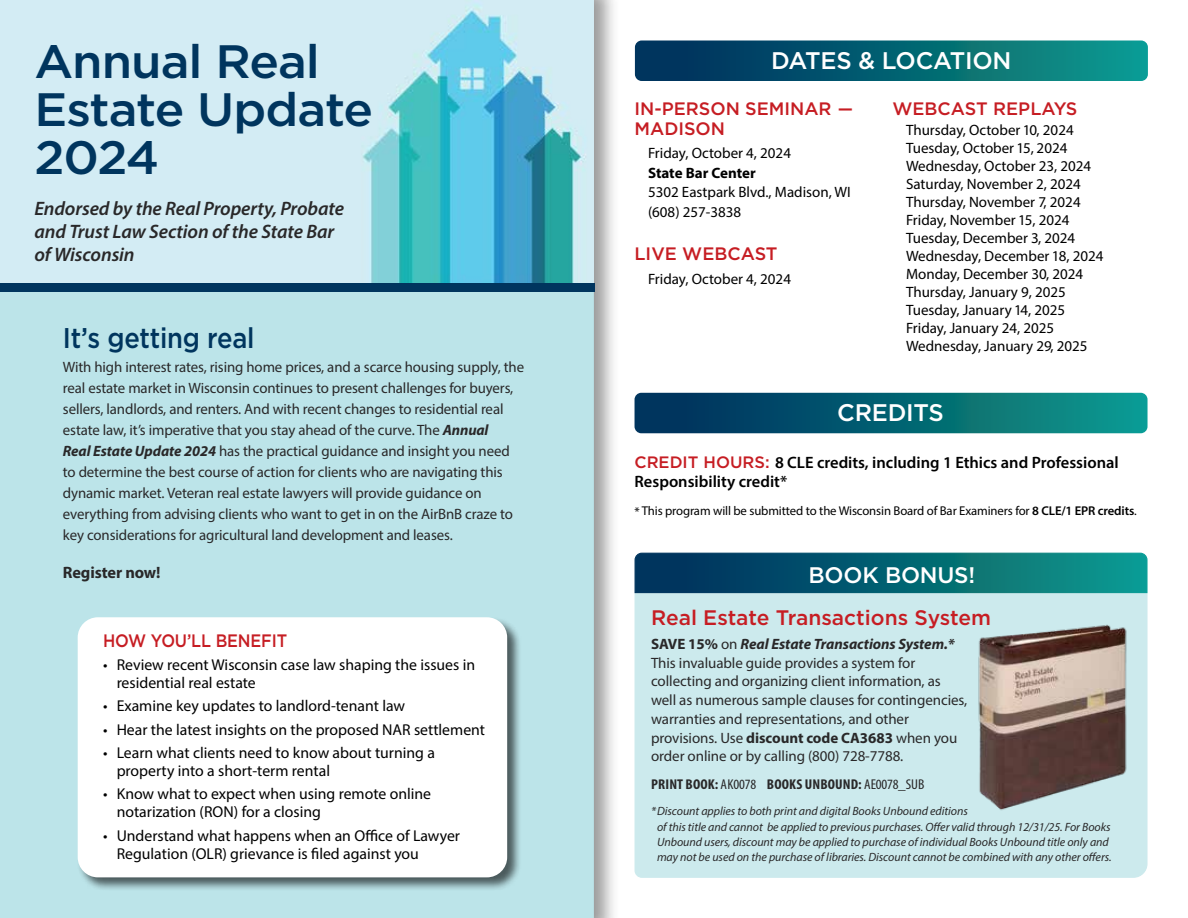
<style>
.page{position:relative;width:1188px;height:918px;background:#fff}
.page>*{position:absolute;margin:0;border:0;box-sizing:border-box;transform-origin:0 0}
.t1{font:500 46.8px/48px "Gotham";letter-spacing:-.02em;color:#00355e;scale:1.05 1}
.t2{font:500 28.5px "Gotham";letter-spacing:-.01em;color:#00355e;scale:.9 1}
.t3{font:500 24px "Gotham";letter-spacing:-.01em;color:#fff}
.t4{font:500 22.5px "Gotham";letter-spacing:-.01em;color:#fff}
.t5{font:500 21px "Gotham";color:#c61d23}
.t6{font:italic 600 19.5px/22.6px "Myriad Pro";letter-spacing:-.005em;color:#292829}
.t7{font:500 18px/19.5px "Gotham";color:#c61d23}
.t8{font:500 18px "Gotham";color:#c61d23;scale:.9 1}
.t9{font:600 16.5px/19.5px "Myriad Pro";color:#000}
.t10{font:700 16.5px "Myriad Pro";letter-spacing:-.005em;color:#292829}
.t11{font:15.75px/18px "Myriad Pro";color:#000}
.t12{font:15px/21px "Myriad Pro";letter-spacing:-.005em;color:#292829}
.t13{font:15px/18px "Myriad Pro";color:#000}
.t14{font:700 15px "Myriad Pro";letter-spacing:-.005em;color:#000}
.t15{font:700 condensed 14.25px "Myriad Pro";letter-spacing:.01em;color:#292829;scale:1.06 1}
.t16{font:12.75px "Myriad Pro";letter-spacing:-.01em;color:#000}
.t17{font:italic 12px/15.3px "Myriad Pro";letter-spacing:-.005em;color:#292829}
.s1{font-weight:700;font-style:italic}
.s2{font-family:"Gotham";font-weight:500;color:#c61d23}
.s3{font-weight:600}
.s4{font-weight:700}
.s5{font-weight:400}
</style>
<div class="page">
<div style="left:0;top:0;width:619px;height:918px;background:#000;opacity:.4"></div>
<div style="left:0;top:292px;width:594px;height:626px;background:#bce4e9"></div>
<img style="left:0;top:0;width:594px;height:284px">
<div style="left:77px;top:616px;width:445px;height:276px;background:#000;opacity:.6"></div>
<div style="left:78px;top:617px;width:429px;height:260px;background:#fff;border-radius:20px"></div>
<div style="left:0;top:284px;width:594px;height:8px;background:#00355e"></div>
<div style="left:634px;top:594px;width:514px;height:284px;background:#cceaed"></div>
<img style="left:972px;top:621px;width:161px;height:198px">
<svg style="left:635px;top:393px;width:513px;height:40px;background:#056272"></svg>
<svg style="left:635px;top:40px;width:513px;height:41px;background:#086474"></svg>
<svg style="left:634px;top:552px;width:514px;height:42px;background:#0d6877"></svg>
<h1 class="t1" style="left:34px;top:37px;width:324px">Annual Real<br>Estate Update<br>2024</h1>
<h3 class="t6" style="left:34px;top:197px;width:311px">Endorsed by the Real Property, Probate and Trust Law Section of the State Bar of Wisconsin</h3>
<h2 class="t2" style="left:63px;top:319px;width:214px">It’s getting real</h2>
<p class="t12" style="left:63px;top:356px;width:463px">With high interest rates, rising home prices, and a scarce housing supply, the real estate market in Wisconsin continues to present challenges for buyers, sellers, landlords, and renters. And with recent changes to residential real estate law, it’s imperative that you stay ahead of the curve. The <span class="s1">Annual<br>Real Estate Update 2024</span> has the practical guidance and insight you need to determine the best course of action for clients who are navigating this dynamic market. Veteran real estate lawyers will provide guidance on everything from advising clients who want to get in on the AirBnB craze to key considerations for agricultural land development and leases.</p>
<p class="t10" style="left:63px;top:561px;width:99px">Register now!</p>
<p class="t8" style="left:103px;top:629px;width:206px">HOW YOU’LL BENEFIT</p>
<p class="t11" style="left:117px;top:655px;width:360px;text-indent:-13px">• Review recent Wisconsin case law shaping the issues in residential real estate</p>
<p class="t11" style="left:103px;top:697px;width:304px">• Examine key updates to landlord-tenant law</p>
<p class="t11" style="left:103px;top:720px;width:383px">• Hear the latest insights on the proposed NAR settlement</p>
<p class="t11" style="left:117px;top:743px;width:320px;text-indent:-13px">• Learn what clients need to know about turning a property into a short-term rental</p>
<p class="t11" style="left:117px;top:785px;width:316px;text-indent:-13px">• Know what to expect when using remote online notarization (RON) for a closing</p>
<p class="t11" style="left:117px;top:826px;width:345px;text-indent:-13px">• Understand what happens when an Office of Lawyer<br>Regulation (OLR) grievance is filed against you</p>
<h3 class="t3" style="left:771px;top:44px;width:242px">DATES &amp; LOCATION</h3>
<p class="t7" style="left:634px;top:99px;width:221px">IN-PERSON SEMINAR –<br>MADISON</p>
<p class="t13" style="left:648px;top:144px;width:145px">Friday, October 4, 2024</p>
<p class="t14" style="left:648px;top:163px;width:109px">State Bar Center</p>
<p class="t13" style="left:648px;top:182px;width:204px;line-height:19.5px">5302 Eastpark Blvd., Madison, WI (608) 257-3838</p>
<p class="t7" style="left:634px;top:244px;width:145px">LIVE WEBCAST</p>
<p class="t13" style="left:648px;top:269px;width:145px">Friday, October 4, 2024</p>
<p class="t7" style="left:892px;top:99px;width:187px">WEBCAST REPLAYS</p>
<p class="t13" style="left:906px;top:120px;width:199px">Thursday, October 10, 2024<br>Tuesday, October 15, 2024<br>Wednesday, October 23, 2024<br>Saturday, November 2, 2024<br>Thursday, November 7, 2024<br>Friday, November 15, 2024<br>Tuesday, December 3, 2024<br>Wednesday, December 18, 2024<br>Monday, December 30, 2024<br>Thursday, January 9, 2025<br>Tuesday, January 14, 2025<br>Friday, January 24, 2025<br>Wednesday, January 29, 2025</p>
<h3 class="t3" style="left:837px;top:397px;width:108px">CREDITS</h3>
<p class="t9" style="left:635px;top:452px;width:486px"><span class="s2">CREDIT HOURS:</span> 8 CLE credits, including 1 Ethics and Professional<br>Responsibility credit*</p>
<p class="t16" style="left:635px;top:502px;width:504px">* This program will be submitted to the Wisconsin Board of Bar Examiners for <span class="s3">8 CLE/1 EPR credits</span>.</p>
<h3 class="t4" style="left:809px;top:560px;width:168px">BOOK BONUS!</h3>
<h3 class="t5" style="left:651px;top:604px;width:342px">Real Estate Transactions System</h3>
<p class="t12" style="left:651px;top:634px;width:318px;line-height:18.8px"><span class="s4">SAVE 15%</span> on <span class="s1">Real Estate Transactions System.* </span>This invaluable guide provides a system for collecting and organizing client information, as well as numerous sample clauses for contingencies, warranties and representations, and other provisions. Use <span class="s4">discount code CA3683</span> when you order online or by calling (800) 728-7788.</p>
<p class="t15" style="left:651px;top:775px;width:259px">PRINT BOOK: <span class="s5">AK0078</span> BOOKS UNBOUND: <span class="s5">AE0078_SUB</span></p>
<p class="t17" style="left:657px;top:803px;width:456px;text-indent:-6px">*Discount applies to both print and digital Books Unbound editions<br>of this title and cannot be applied to previous purchases. Offer valid through 12/31/25. For Books Unbound users, discount may be applied to purchase of individual Books Unbound title only and may not be used on the purchase of libraries. Discount cannot be combined with any other offers.</p>
</div>
